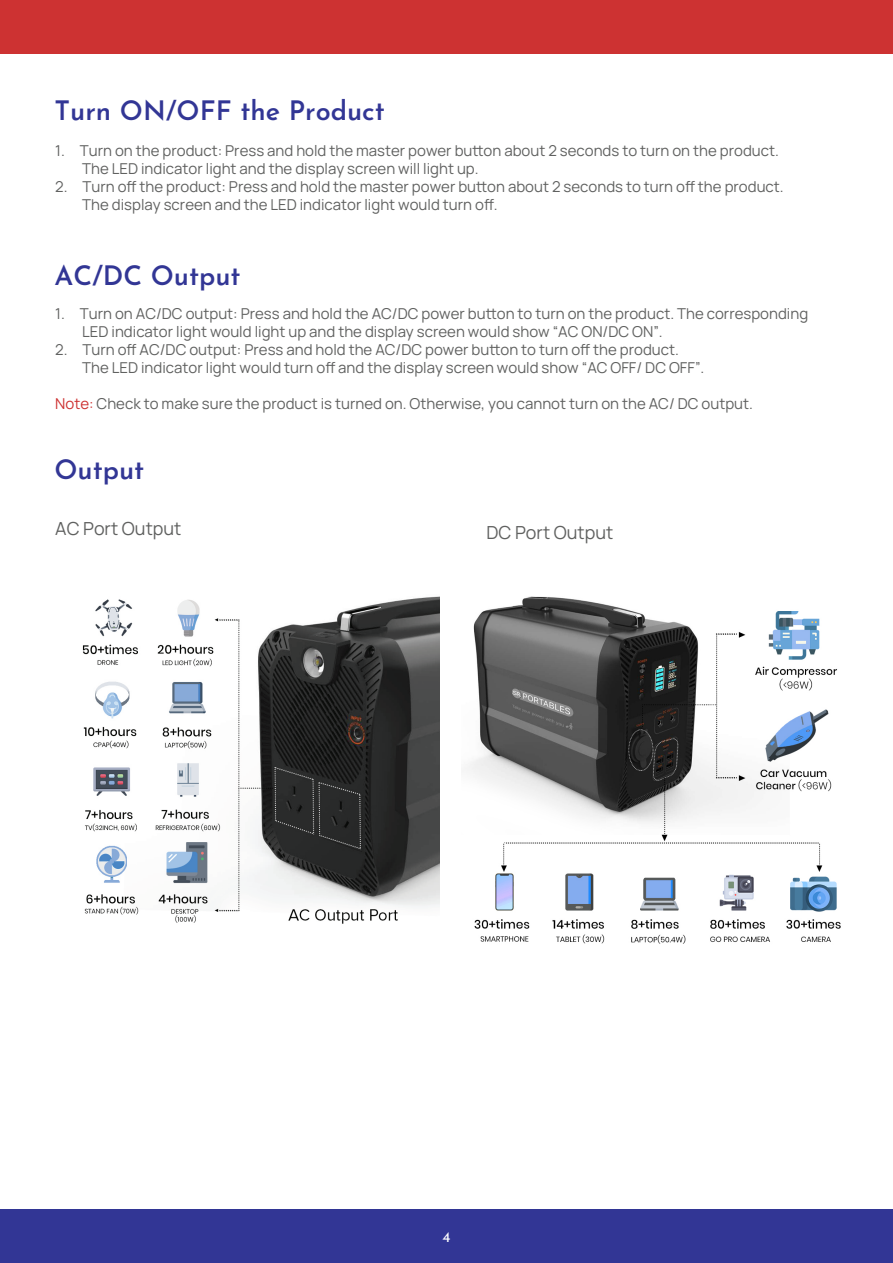
<style>
.page{position:relative;width:893px;height:1263px;background:#fff}
.page>*{position:absolute;margin:0;border:0;box-sizing:border-box;transform-origin:0 0}
.t1{font:600 27px "Josefin Sans";color:#323695}
.t2{font:18px "Manrope";color:#606160}
.t3{font:15px/18px "Manrope";color:#606160}
.t4{font:15px "Josefin Sans";color:#fff}
.s1{color:#cd3232}
</style>
<div class="page">
<div style="left:0;top:1209px;width:893px;height:54px;background:#323695"></div>
<div style="left:0;top:0;width:893px;height:54px;background:#cd3232"></div>
<img style="left:82px;top:596px;width:358px;height:328px">
<img style="left:465px;top:596px;width:376px;height:348px">
<h1 class="t1" style="left:55px;top:90px;width:332px">Turn ON/OFF the Product</h1>
<p class="t3" style="left:82px;top:141px;width:698px;text-indent:-27px">1. Turn on the product: Press and hold the master power button about 2 seconds to turn on the product.<br>The LED indicator light and the display screen will light up.</p>
<p class="t3" style="left:82px;top:177px;width:703px;text-indent:-27px">2. Turn off the product: Press and hold the master power button about 2 seconds to turn off the product.<br>The display screen and the LED indicator light would turn off.</p>
<h1 class="t1" style="left:55px;top:255px;width:188px">AC/DC Output</h1>
<p class="t3" style="left:82px;top:304px;width:727px;text-indent:-27px">1. Turn on AC/DC output: Press and hold the AC/DC power button to turn on the product. The corresponding<br>LED indicator light would light up and the display screen would show “AC ON/DC ON”.</p>
<p class="t3" style="left:82px;top:340px;width:624px;text-indent:-27px">2. Turn off AC/DC output: Press and hold the AC/DC power button to turn off the product.<br>The LED indicator light would turn off and the display screen would show “AC OFF/ DC OFF”.</p>
<p class="t3" style="left:55px;top:394px;width:699px"><span class="s1">Note:</span> Check to make sure the product is turned on. Otherwise, you cannot turn on the AC/ DC output.</p>
<h1 class="t1" style="left:55px;top:449px;width:91px">Output</h1>
<p class="t2" style="left:55px;top:516px;width:128px">AC Port Output</p>
<p class="t2" style="left:487px;top:520px;width:128px">DC Port Output</p>
<p class="t4" style="left:442px;top:1225px;width:10px">4</p>
</div>
